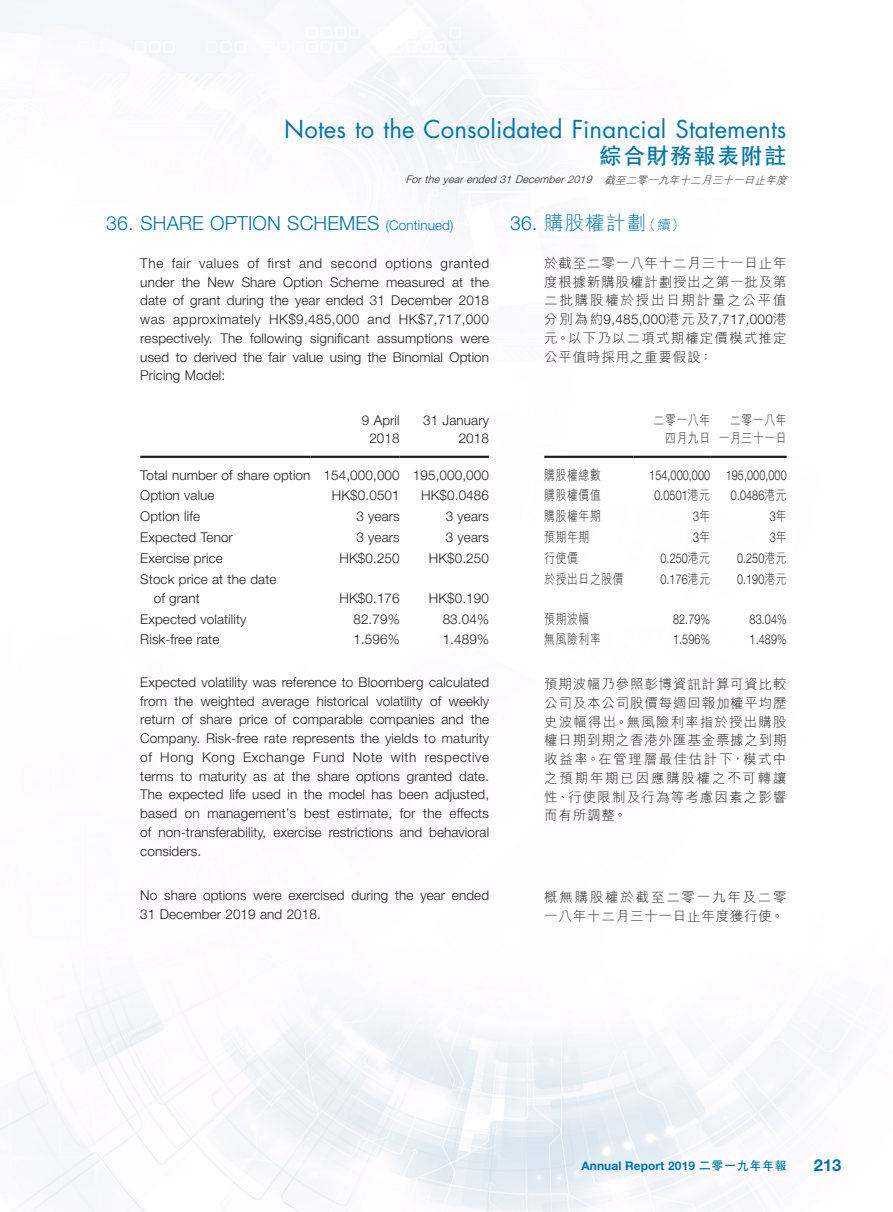
<style>
.page{position:relative;width:893px;height:1212px;background:#fff}
.page>*{position:absolute;margin:0;border:0;box-sizing:border-box;transform-origin:0 0}
.t1{font:24px "Futura Std";letter-spacing:.005em;color:#0076a9}
.t2{font:700 22.5px "C Hei 2 HK";letter-spacing:.045em;color:#0076a9}
.t3{font:300 19.5px "Helvetica Neue LT Std";letter-spacing:.01em;color:#0076a9}
.t4{font:300 19.5px "M Hei HK";letter-spacing:.06em;color:#0076a9}
.t5{font:700 16.5px "Helvetica Neue LT Std";color:#0076a9}
.t6{font:300 13.5px/18.8px "Helvetica Neue LT Std";letter-spacing:.01em;color:#231f20}
.t7{font:300 13.5px/18.8px "M Hei HK";letter-spacing:.06em;color:#231f20;text-align:justify}
.t8{font:300 13.5px "Helvetica Neue LT Std";letter-spacing:.01em;color:#231f20;scale:.8 1}
.t9{font:300 13.5px/18.8px "M Hei HK";letter-spacing:.06em;color:#231f20;text-align:right;scale:.8 1}
.t10{font:300 13.5px/18.8px "M Hei HK";letter-spacing:.095em;color:#231f20}
.t11{font:300 13.5px/18.8px "M Hei HK";letter-spacing:.085em;color:#231f20}
.t12{font:700 12px "Helvetica Neue LT Std";letter-spacing:.005em;color:#0076a9}
.t13{font:italic 300 10.5px "Helvetica Neue LT Std";color:#231f20}
.s1{font-family:"M Hei HK"}
.s2{font-size:13.5px}
.s3{font-family:"Helvetica Neue LT Std"}
.s4{font-family:"C Hei 2 HK"}
</style>
<div class="page">
<img style="left:0;top:0;width:836px;height:1212px">
<hr style="left:544px;top:456px;width:90px;height:2px;background:#231f20">
<hr style="left:634px;top:456px;width:76px;height:2px;background:#231f20">
<hr style="left:710px;top:456px;width:77px;height:2px;background:#231f20">
<hr style="left:140px;top:456px;width:170px;height:2px;background:#231f20">
<hr style="left:310px;top:456px;width:90px;height:2px;background:#231f20">
<hr style="left:400px;top:456px;width:89px;height:2px;background:#231f20">
<h1 class="t1" style="left:284px;top:114px;width:504px">Notes to the Consolidated Financial Statements</h1>
<h2 class="t2" style="left:599px;top:144px;width:189px">綜合財務報表附註</h2>
<p class="t13" style="left:406px;top:173px;width:385px">Fortheyearended 31 December2019 <span class="s1">截至二零一九年十二月三十一日止年度</span></p>
<h3 class="t3" style="left:106px;top:211px;width:349px">36. SHARE OPTION SCHEMES <span class="s2">(Continued)</span></h3>
<p class="t6" style="left:140px;top:253px;width:350px;text-align:justify">The fair values of first and second options granted under the New Share Option Scheme measured at the date of grant during the year ended 31 December 2018 was approximately HK$9,485,000 and HK$7,717,000 respectively. The following significant assumptions were used to derived the fair value using the Binomial Option Pricing Model:</p>
<p class="t6" style="left:362px;top:410px;width:39px;text-align:center">9 April<br>2018</p>
<p class="t6" style="left:423px;top:410px;width:67px;text-align:right">31 January<br>2018</p>
<p class="t6" style="left:140px;top:464px;width:350px;line-height:20.9px">Total number of share option 154,000,000 195,000,000<br>Option value</p>
<p class="t6" style="left:332px;top:486px;width:69px">HK$0.0501</p>
<p class="t6" style="left:421px;top:486px;width:69px">HK$0.0486</p>
<p class="t6" style="left:140px;top:507px;width:61px">Option life</p>
<p class="t6" style="left:356px;top:507px;width:45px">3 years</p>
<p class="t6" style="left:446px;top:507px;width:45px">3 years</p>
<p class="t6" style="left:140px;top:528px;width:94px">Expected Tenor</p>
<p class="t6" style="left:356px;top:528px;width:45px">3 years</p>
<p class="t6" style="left:446px;top:528px;width:45px">3 years</p>
<p class="t6" style="left:140px;top:548px;width:84px">Exercise price</p>
<p class="t6" style="left:339px;top:548px;width:62px">HK$0.250</p>
<p class="t6" style="left:429px;top:548px;width:62px">HK$0.250</p>
<p class="t6" style="left:154px;top:569px;width:124px;text-indent:-14px">Stock price at the date of grant</p>
<p class="t6" style="left:339px;top:588px;width:62px">HK$0.176</p>
<p class="t6" style="left:429px;top:588px;width:62px">HK$0.190</p>
<p class="t6" style="left:140px;top:609px;width:108px">Expected volatility</p>
<p class="t6" style="left:353px;top:609px;width:48px">82.79%</p>
<p class="t6" style="left:443px;top:609px;width:48px">83.04%</p>
<p class="t6" style="left:140px;top:630px;width:81px">Risk-free rate</p>
<p class="t6" style="left:353px;top:630px;width:48px">1.596%</p>
<p class="t6" style="left:443px;top:630px;width:48px">1.489%</p>
<p class="t6" style="left:140px;top:672px;width:350px;text-align:justify">Expected volatility was reference to Bloomberg calculated from the weighted average historical volatility of weekly return of share price of comparable companies and the Company. Risk-free rate represents the yields to maturity of Hong Kong Exchange Fund Note with respective terms to maturity as at the share options granted date.<br>The expected life used in the model has been adjusted, based on management’s best estimate, for the effects of non-transferability, exercise restrictions and behavioral considers.</p>
<p class="t6" style="left:140px;top:885px;width:350px">No share options were exercised during the year ended<br>31 December 2019 and 2018.</p>
<h3 class="t4" style="left:510px;top:213px;width:176px"><span class="s3">36.</span> 購股權計劃<span class="s2">（續）</span></h3>
<p class="t7" style="left:544px;top:253px;width:244px">於截至二零一八年十二月三十一日止年度根據新購股權計劃授出之第一批及第二批購股權於授出日期計量之公平值</p>
<p class="t6" style="left:544px;top:310px;width:244px"><span class="s1">分別為約</span>9,485,000<span class="s1">港元及</span>7,717,000<span class="s1">港</span></p>
<p class="t11" style="left:544px;top:328px;width:244px">元。以下乃以二項式期權定價模式推定公平值時採用之重要假設：</p>
<p class="t9" style="left:654px;top:410px;width:72px">二零一八年四月九日</p>
<p class="t9" style="left:719px;top:410px;width:86px">二零一八年一月三十一日</p>
<p class="t9" style="left:544px;top:465px;width:72px">購股權總數</p>
<p class="t8" style="left:649px;top:466px;width:173px">154,000,000 195,000,000</p>
<p class="t9" style="left:544px;top:486px;width:72px">購股權價值</p>
<p class="t8" style="left:654px;top:487px;width:71px">0.0501<span class="s1">港元</span></p>
<p class="t8" style="left:731px;top:487px;width:71px">0.0486<span class="s1">港元</span></p>
<p class="t9" style="left:544px;top:507px;width:72px">購股權年期</p>
<p class="t8" style="left:693px;top:508px;width:23px">3<span class="s1">年</span></p>
<p class="t8" style="left:770px;top:508px;width:23px">3<span class="s1">年</span></p>
<p class="t9" style="left:544px;top:528px;width:58px">預期年期</p>
<p class="t8" style="left:693px;top:529px;width:23px">3<span class="s1">年</span></p>
<p class="t8" style="left:770px;top:529px;width:23px">3<span class="s1">年</span></p>
<p class="t9" style="left:544px;top:548px;width:44px">行使價</p>
<p class="t8" style="left:660px;top:550px;width:64px">0.250<span class="s1">港元</span></p>
<p class="t8" style="left:737px;top:550px;width:64px">0.250<span class="s1">港元</span></p>
<p class="t9" style="left:544px;top:569px;width:101px">於授出日之股價</p>
<p class="t8" style="left:660px;top:571px;width:64px">0.176<span class="s1">港元</span></p>
<p class="t8" style="left:737px;top:571px;width:64px">0.190<span class="s1">港元</span></p>
<p class="t9" style="left:544px;top:609px;width:58px">預期波幅</p>
<p class="t8" style="left:673px;top:610px;width:48px">82.79%</p>
<p class="t8" style="left:750px;top:610px;width:48px">83.04%</p>
<p class="t9" style="left:544px;top:630px;width:72px">無風險利率</p>
<p class="t8" style="left:673px;top:631px;width:48px">1.596%</p>
<p class="t8" style="left:750px;top:631px;width:48px">1.489%</p>
<p class="t7" style="left:544px;top:674px;width:244px">預期波幅乃參照彭博資訊計算可資比較公司及本公司股價每週回報加權平均歷史波幅得出。無風險利率指於授出購股權日期到期之香港外匯基金票據之到期收益率。在管理層最佳估計下，模式中之預期年期已因應購股權之不可轉讓性、行使限制及行為等考慮因素之影響而有所調整。</p>
<p class="t10" style="left:544px;top:887px;width:244px">概無購股權於截至二零一九年及二零一八年十二月三十一日止年度獲行使。</p>
<p class="t12" style="left:581px;top:1158px;width:207px">Annual Report 2019 <span class="s4">二零一九年年報</span></p>
<p class="t5" style="left:814px;top:1155px;width:29px">213</p>
</div>
